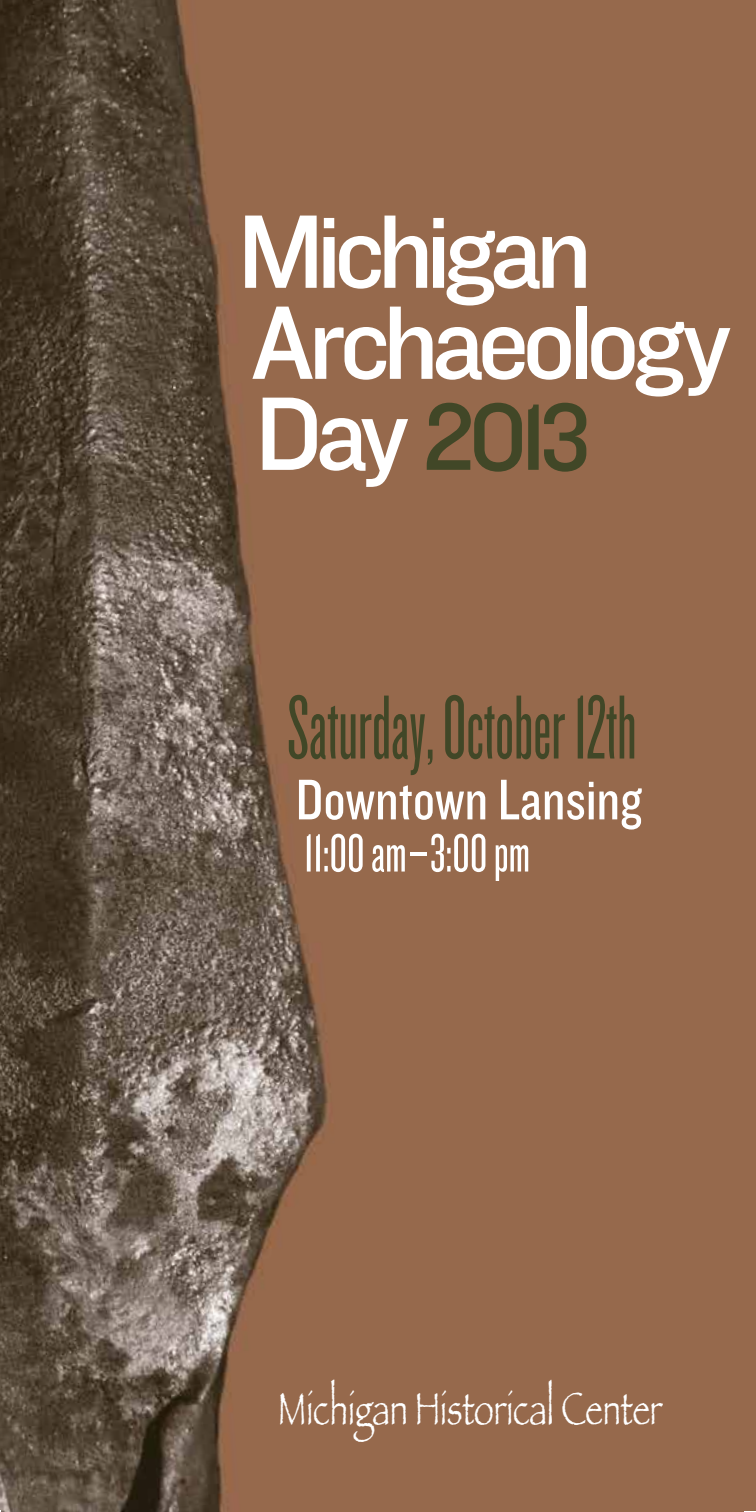
<style>
.page{position:relative;width:756px;height:1512px;background:#fff}
.page>*{position:absolute;margin:0;border:0;box-sizing:border-box;transform-origin:0 0}
.t1{font:108.5px/91px "Knockout HTF31 Junior Middlewt";letter-spacing:-.065em;color:#fff}
.t2{font:98px "Knockout HTF31 Junior Middlewt";color:#414727}
.t3{font:94.5px "Knockout HTF26 Junior Flyweight";color:#414727}
.t4{font:59.5px "Knockout HTF29 Junior Liteweight";color:#fff}
.t5{font:56px "Knockout HTF27 Junior Bantamwt";color:#fff}
.t6{font:condensed 47.25px "Papyrus";color:#fff}
.s1{font-size:108.5px;color:#fff}
</style>
<div class="page">
<img style="left:0;top:0;width:756px;height:1512px">
<svg style="left:447px;top:1458px;width:11px;height:10px"></svg>
<h1 class="t1" style="left:237px;top:209px;width:496px">Michigan<br>Archaeology</h1>
<h2 class="t2" style="left:255px;top:385px;width:337px"><span class="s1">Day</span> 2013</h2>
<h3 class="t3" style="left:287px;top:682px;width:351px">Saturday, October 12th</h3>
<p class="t4" style="left:296px;top:769px;width:348px">Downtown Lansing</p>
<p class="t5" style="left:304px;top:826px;width:227px">11:00 am–3:00 pm</p>
<p class="t6" style="left:278px;top:1380px;width:386px">Michigan Historical Center</p>
</div>
